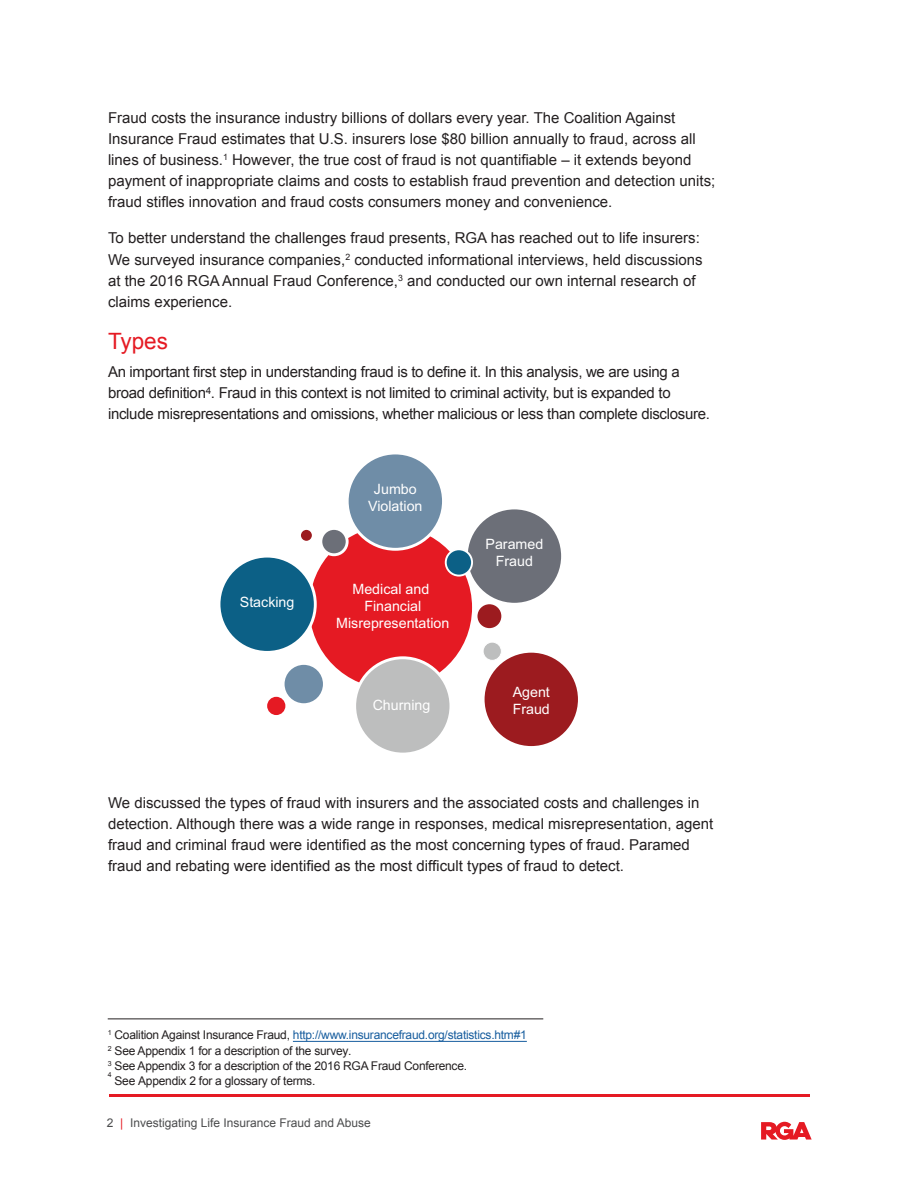
<style>
.page{position:relative;width:918px;height:1188px;background:#fff}
.page>*{position:absolute;margin:0;border:0;box-sizing:border-box;transform-origin:0 0}
.t1{font:22.5px "Arial";color:#e51a23}
.t2{font:15px/21px "Arial";color:#231f20}
.t3{font:15px/21px "Arial";letter-spacing:-.02em;color:#231f20}
.t4{font:14.25px/17.1px "Arial";color:#fff;text-align:center}
.t5{font:12px/15.3px "Arial";letter-spacing:-.02em;color:#231f20}
.t6{font:12px "Arial";color:#4b4c4d}
.t7{font:7.05px "Arial";color:#231f20}
.s1{color:#175d9e}
.s2{color:#e51a23}
</style>
<div class="page">
<svg style="left:761px;top:1122px;width:51px;height:18px"></svg>
<hr style="left:109px;top:1094px;width:701px;height:3px;background:#e51a23">
<div style="left:309px;top:526px;width:163px;height:163px;background:#e51a23;border-radius:50%"></div>
<div style="left:483px;top:651px;width:96px;height:97px;background:#9c1b1f;border-radius:50%"></div>
<div style="left:482px;top:650px;width:99px;height:99px;border:3px solid #fff;border-radius:50%"></div>
<div style="left:347px;top:453px;width:96px;height:96px;background:#6f8da7;border-radius:50%"></div>
<div style="left:346px;top:452px;width:99px;height:99px;border:3px solid #fff;border-radius:50%"></div>
<div style="left:466px;top:508px;width:97px;height:96px;background:#6c6f78;border-radius:50%"></div>
<div style="left:465px;top:507px;width:99px;height:99px;border:3px solid #fff;border-radius:50%"></div>
<div style="left:219px;top:556px;width:96px;height:96px;background:#0c6086;border-radius:50%"></div>
<div style="left:218px;top:555px;width:99px;height:99px;border:3px solid #fff;border-radius:50%"></div>
<div style="left:355px;top:658px;width:96px;height:96px;background:#bdbebe;border-radius:50%"></div>
<div style="left:353px;top:656px;width:99px;height:100px;border:3px solid #fff;border-radius:50%"></div>
<div style="left:283px;top:663px;width:41px;height:42px;background:#6f8da7;border-radius:50%"></div>
<div style="left:282px;top:662px;width:44px;height:44px;border:3px solid #fff;border-radius:50%"></div>
<div style="left:446px;top:549px;width:26px;height:27px;background:#0c6086;border-radius:50%"></div>
<div style="left:445px;top:548px;width:28px;height:29px;border:2px solid #fff;border-radius:50%"></div>
<div style="left:321px;top:528px;width:26px;height:27px;background:#6c6f78;border-radius:50%"></div>
<div style="left:319px;top:527px;width:30px;height:29px;border:3px solid #fff;border-radius:50%"></div>
<div style="left:300px;top:528px;width:13px;height:14px;background:#9c1b1f;border-radius:50%"></div>
<div style="left:298px;top:527px;width:17px;height:17px;border:3px solid #fff;border-radius:50%"></div>
<div style="left:267px;top:697px;width:18px;height:18px;background:#e51a23;border-radius:50%"></div>
<div style="left:483px;top:642px;width:18px;height:18px;background:#bdbebe;border-radius:50%"></div>
<div style="left:483px;top:642px;width:19px;height:19px;border:1px solid #fff;border-radius:50%"></div>
<div style="left:477px;top:604px;width:24px;height:24px;background:#9c1b1f;border-radius:50%"></div>
<hr style="left:293px;top:1041px;width:234px;height:1px;background:#175d9e">
<hr style="left:108px;top:1019px;width:435px;height:1px;background:#231f20">
<p class="t2" style="left:108px;top:108px;width:609px">Fraud costs the insurance industry billions of dollars every year. The Coalition Against Insurance Fraud estimates that U.S. insurers lose $80 billion annually to fraud, across all lines of business.<sup>1</sup> However, the true cost of fraud is not quantifiable – it extends beyond payment of inappropriate claims and costs to establish fraud prevention and detection units; fraud stifles innovation and fraud costs consumers money and convenience.</p>
<p class="t2" style="left:108px;top:228px;width:596px">To better understand the challenges fraud presents, RGA has reached out to life insurers:<br>We surveyed insurance companies,<sup>2</sup> conducted informational interviews, held discussions at the 2016 RGA Annual Fraud Conference,<sup>3</sup> and conducted our own internal research of claims experience.</p>
<h1 class="t1" style="left:108px;top:326px;width:62px">Types</h1>
<p class="t3" style="left:108px;top:362px;width:604px">An important first step in understanding fraud is to define it. In this analysis, we are using a broad definition<sup>4</sup>. Fraud in this context is not limited to criminal activity, but is expanded to include misrepresentations and omissions, whether malicious or less than complete disclosure.</p>
<p class="t4" style="left:240px;top:594px;width:56px">Stacking</p>
<p class="t4" style="left:368px;top:480px;width:56px">Jumbo<br>Violation</p>
<p class="t4" style="left:336px;top:581px;width:115px">Medical and<br>Financial<br>Misrepresentation</p>
<p class="t4" style="left:373px;top:697px;width:59px">Churning</p>
<p class="t4" style="left:486px;top:536px;width:59px">Paramed<br>Fraud</p>
<p class="t4" style="left:513px;top:683px;width:39px;text-align:left">Agent<br>Fraud</p>
<p class="t2" style="left:108px;top:792px;width:607px">We discussed the types of fraud with insurers and the associated costs and challenges in detection. Although there was a wide range in responses, medical misrepresentation, agent fraud and criminal fraud were identified as the most concerning types of fraud. Paramed fraud and rebating were identified as the most difficult types of fraud to detect.</p>
<p class="t5" style="left:108px;top:1028px;width:421px"><sup>1</sup> Coalition Against Insurance Fraud, <span class="s1">http://www.insurancefraud.org/statistics.htm#1<br></span><sup>2</sup> See Appendix 1 for a description of the survey.<br><sup>3</sup> See Appendix 3 for a description of the 2016 RGA Fraud Conference.</p>
<p class="t7" style="left:108px;top:1070px;width:5px">4</p>
<p class="t5" style="left:114px;top:1073px;width:202px">See Appendix 2 for a glossary of terms.</p>
<p class="t6" style="left:107px;top:1115px;width:265px">2 <span class="s2">|</span> Investigating Life Insurance Fraud and Abuse</p>
</div>
